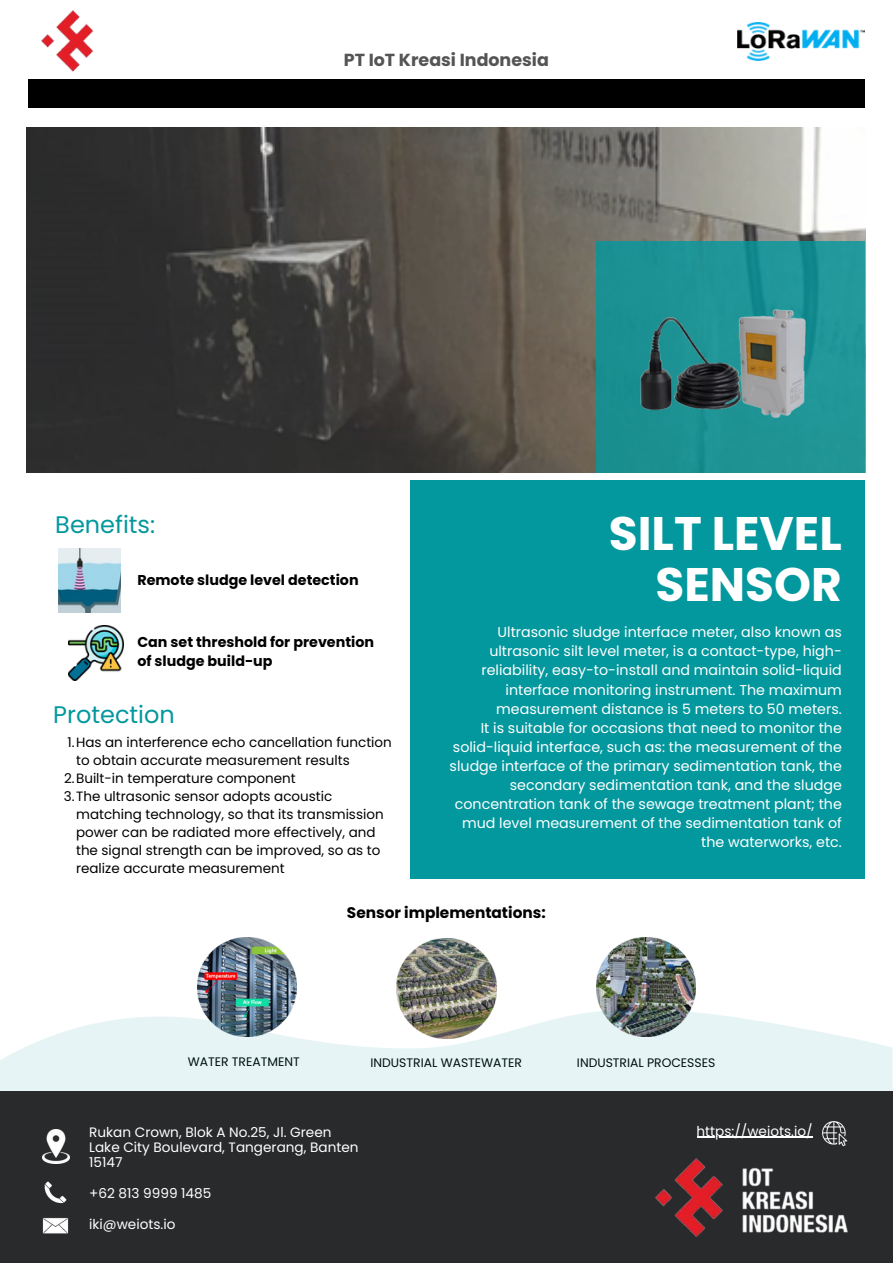
<style>
.page{position:relative;width:893px;height:1264px;background:#fff}
.page>*{position:absolute;margin:0;border:0;box-sizing:border-box;transform-origin:0 0}
.t1{font:700 46.95px/51.8px "Poppins";color:#fff;text-align:right}
.t2{font:24px "Poppins";color:#03989e}
.t3{font:700 17.4px "Poppins";color:#545454}
.t4{font:700 15.3px "Poppins";color:#000}
.t5{font:14.25px/19px "Poppins";color:#fff;text-align:right}
.t6{font:700 14.25px/19px "Poppins";color:#000}
.t7{font:13.65px/15.3px "Poppins";color:#fff}
.t8{font:13.5px/18px "Poppins";color:#000}
.t9{font:12.3px "Poppins";color:#000}
</style>
<div class="page">
<div style="left:28px;top:79px;width:836px;height:28px;background:#000"></div>
<img style="left:41px;top:10px;width:53px;height:61px">
<img style="left:596px;top:937px;width:99px;height:72px">
<img style="left:197px;top:937px;width:99px;height:72px">
<img style="left:396px;top:938px;width:100px;height:71px">
<img style="left:737px;top:22px;width:127px;height:38px">
<div style="left:410px;top:480px;width:454px;height:398px;background:#03989e"></div>
<img style="left:27px;top:127px;width:838px;height:345px">
<div style="left:596px;top:240px;width:268px;height:232px;background:#1e9396"></div>
<svg style="left:0;top:1009px;width:892px;height:82px;fill:#e6f4f5"></svg>
<div style="left:0;top:1091px;width:892px;height:171px;background:#292a2c"></div>
<img style="left:655px;top:1158px;width:192px;height:79px">
<img style="left:44px;top:1181px;width:23px;height:23px">
<img style="left:822px;top:1121px;width:25px;height:25px">
<img style="left:42px;top:1217px;width:27px;height:17px">
<img style="left:42px;top:1129px;width:27px;height:34px">
<img style="left:68px;top:625px;width:55px;height:55px">
<img style="left:638px;top:260px;width:180px;height:205px">
<img style="left:59px;top:548px;width:61px;height:64px">
<hr style="left:696px;top:1136px;width:116px;height:1px;background:#fff">
<p class="t3" style="left:344px;top:48px;width:206px">PT IoT Kreasi Indonesia</p>
<p class="t2" style="left:55px;top:507px;width:101px">Benefits:</p>
<p class="t6" style="left:137px;top:570px;width:223px">Remote sludge level detection</p>
<p class="t6" style="left:137px;top:632px;width:238px">Can set threshold for prevention of sludge build-up</p>
<p class="t2" style="left:53px;top:697px;width:123px">Protection</p>
<p class="t8" style="left:76px;top:733px;width:317px;text-indent:-8px">1.Has an interference echo cancellation function to obtain accurate measurement results</p>
<p class="t8" style="left:64px;top:769px;width:233px">2.Built-in temperature component</p>
<p class="t8" style="left:76px;top:787px;width:309px;text-indent:-12px">3.The ultrasonic sensor adopts acoustic matching technology, so that its transmission power can be radiated more effectively, and the signal strength can be improved, so as to realize accurate measurement</p>
<p class="t1" style="left:608px;top:507px;width:234px">SILT LEVEL<br>SENSOR</p>
<p class="t5" style="left:481px;top:622px;width:362px">Ultrasonic sludge interface meter, also known as ultrasonic silt level meter, is a contact-type, high&shy;reliability, easy-to-install and maintain solid-liquid interface monitoring instrument. The maximum measurement distance is 5 meters to 50 meters.</p>
<p class="t5" style="left:449px;top:718px;width:394px">It is suitable for occasions that need to monitor the solid-liquid interface, such as: the measurement of the sludge interface of the primary sedimentation tank, the secondary sedimentation tank, and the sludge concentration tank of the sewage treatment plant; the mud level measurement of the sedimentation tank of the waterworks, etc.</p>
<p class="t4" style="left:347px;top:901px;width:200px">Sensor implementations:</p>
<p class="t9" style="left:188px;top:1053px;width:113px">WATER TREATMENT</p>
<p class="t9" style="left:370px;top:1053px;width:153px">INDUSTRIAL WASTEWATER</p>
<p class="t9" style="left:577px;top:1053px;width:140px">INDUSTRIAL PROCESSES</p>
<p class="t7" style="left:89px;top:1124px;width:271px">Rukan Crown, Blok A No.25, Jl. Green<br>Lake City Boulevard, Tangerang, Banten<br>15147</p>
<p class="t7" style="left:89px;top:1185px;width:124px">+62 813 9999 1485</p>
<p class="t7" style="left:89px;top:1215px;width:88px">iki@weiots.io</p>
<p class="t7" style="left:696px;top:1123px;width:117px">https://weiots.io/</p>
</div>
